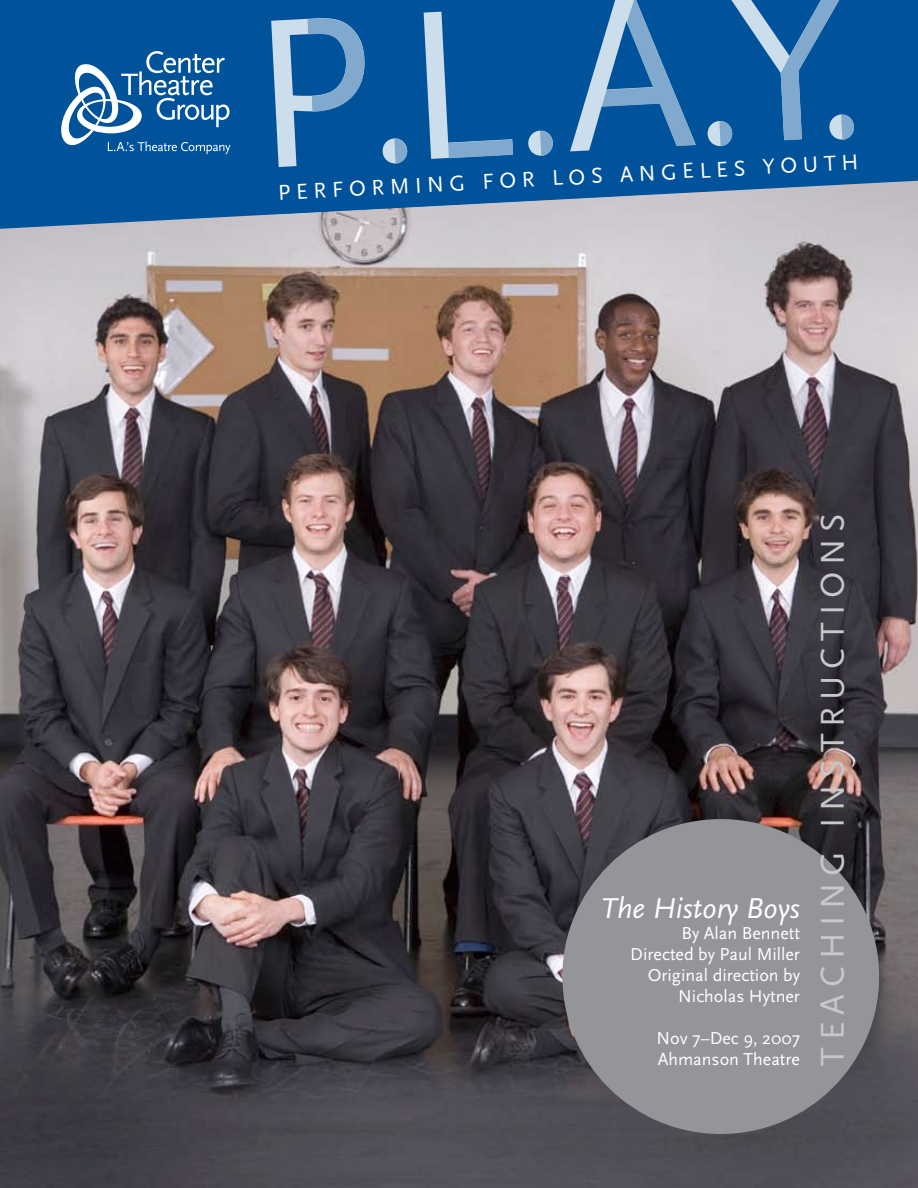
<style>
.page{position:relative;width:918px;height:1188px;background:#fff}
.page>*{position:absolute;margin:0;border:0;box-sizing:border-box;transform-origin:0 0}
.t1{font:34.5px "Scala Sans Pro";letter-spacing:.24em;color:#c6c8ca}
.t2{font:italic 30px "Scala Sans Pro";color:#fff}
.t3{font:22.5px "Scala Sans Pro";color:#fff}
.t4{font:18px/21px "Scala Sans Pro";color:#fff;text-align:right}
</style>
<div class="page">
<img style="left:0;top:229px;width:918px;height:959px">
<div style="left:562px;top:819px;width:317px;height:315px;background:#939598;border-radius:50%"></div>
<svg style="left:0;top:0;width:918px;height:229px;fill:#00539b"></svg>
<svg style="left:59px;top:51px;width:171px;height:103px"></svg>
<svg style="left:271px;top:0;width:37px;height:167px"></svg>
<svg style="left:308px;top:0;width:546px;height:152px;fill:#00539b"></svg>
<svg style="left:276px;top:152px;width:586px;height:62px"></svg>
<p class="t3" style="left:277px;top:179px;width:563px;rotate:-3deg">Performin g for Los An gel es Youth</p>
<h2 class="t2" style="left:601px;top:890px;width:201px">The History Boys</h2>
<p class="t4" style="left:630px;top:923px;width:171px">By Alan Bennett<br>Directed by Paul Miller<br>Original direction by<br>Nicholas Hytner</p>
<p class="t4" style="left:657px;top:1028px;width:145px;text-align:left">Nov 7–Dec 9, 2007<br>Ahmanson Theatre</p>
<h1 class="t1" style="left:812px;top:1066px;width:554px;rotate:-90deg">teach in g instructions</h1>
</div>
